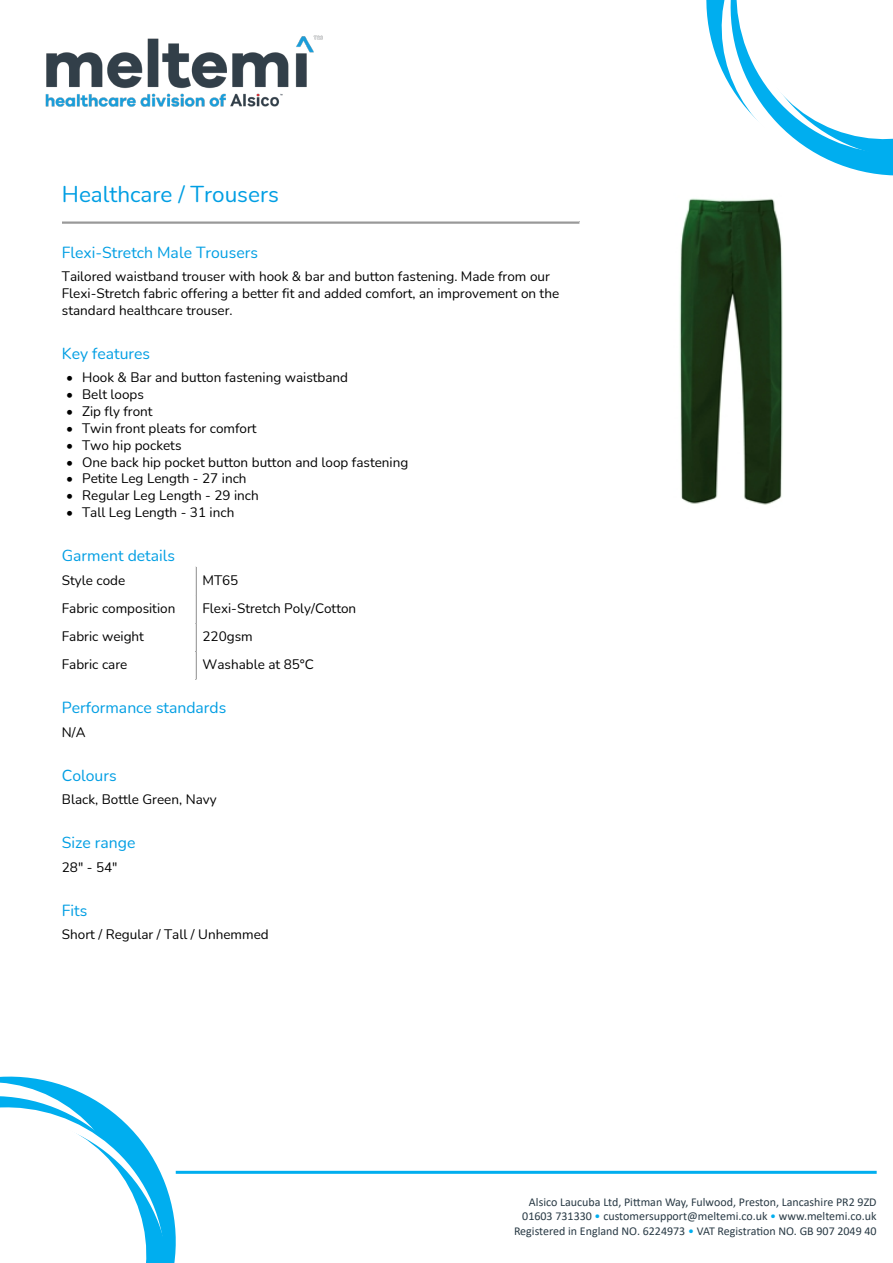
<style>
.page{position:relative;width:893px;height:1263px;background:#fff}
.page>*{position:absolute;margin:0;border:0;box-sizing:border-box;transform-origin:0 0}
.t1{font:22.5px "Nunito Regula";color:#009ee3}
.t2{font:15.75px "Nunito Regula";color:#009ee3}
.t3{font:13.5px/16.8px "Nunito Regula";color:#000}
.t4{font:12px "Calibri";color:#293a45}
.s1{color:#00aeef}
</style>
<div class="page">
<svg style="left:0;top:1076px;width:197px;height:187px"></svg>
<svg style="left:706px;top:0;width:187px;height:176px"></svg>
<hr style="left:176px;top:1171px;width:701px;height:3px;background:#00aeef">
<img style="left:45px;top:35px;width:278px;height:72px">
<hr style="left:62px;top:221px;width:517px;height:3px;background:#999">
<svg style="left:196px;top:567px;width:1px;height:112px"></svg>
<img style="left:679px;top:198px;width:104px;height:307px">
<h1 class="t1" style="left:62px;top:180px;width:219px">Healthcare / Trousers</h1>
<p class="t2" style="left:62px;top:242px;width:198px">Flexi-Stretch Male Trousers</p>
<p class="t3" style="left:62px;top:268px;width:499px">Tailored waistband trouser with hook &amp; bar and button fastening. Made from our<br>Flexi-Stretch fabric offering a better fit and added comfort, an improvement on the standard healthcare trouser.</p>
<p class="t2" style="left:62px;top:343px;width:90px">Key features</p>
<p class="t3" style="left:66px;top:369px;width:284px">• Hook &amp; Bar and button fastening waistband</p>
<p class="t3" style="left:66px;top:386px;width:79px">• Belt loops</p>
<p class="t3" style="left:66px;top:403px;width:88px">• Zip fly front</p>
<p class="t3" style="left:66px;top:420px;width:192px">• Twin front pleats for comfort</p>
<p class="t3" style="left:66px;top:437px;width:117px">• Two hip pockets</p>
<p class="t3" style="left:66px;top:454px;width:344px">• One back hip pocket button button and loop fastening</p>
<p class="t3" style="left:66px;top:470px;width:182px">• Petite Leg Length - 27 inch</p>
<p class="t3" style="left:66px;top:487px;width:194px">• Regular Leg Length - 29 inch</p>
<p class="t3" style="left:66px;top:504px;width:170px">• Tall Leg Length - 31 inch</p>
<p class="t2" style="left:62px;top:545px;width:115px">Garment details</p>
<p class="t3" style="left:62px;top:572px;width:65px">Style code</p>
<p class="t3" style="left:202px;top:572px;width:37px">MT65</p>
<p class="t3" style="left:62px;top:600px;width:115px">Fabric composition</p>
<p class="t3" style="left:202px;top:600px;width:155px">Flexi-Stretch Poly/Cotton</p>
<p class="t3" style="left:62px;top:628px;width:84px">Fabric weight</p>
<p class="t3" style="left:202px;top:628px;width:52px">220gsm</p>
<p class="t3" style="left:62px;top:656px;width:67px">Fabric care</p>
<p class="t3" style="left:202px;top:656px;width:113px">Washable at 85°C</p>
<p class="t2" style="left:62px;top:697px;width:166px">Performance standards</p>
<p class="t3" style="left:62px;top:724px;width:25px">N/A</p>
<p class="t2" style="left:62px;top:765px;width:56px">Colours</p>
<p class="t3" style="left:62px;top:791px;width:156px">Black, Bottle Green, Navy</p>
<p class="t2" style="left:62px;top:832px;width:75px">Size range</p>
<p class="t3" style="left:62px;top:859px;width:57px">28" - 54"</p>
<p class="t2" style="left:62px;top:900px;width:27px">Fits</p>
<p class="t3" style="left:62px;top:926px;width:208px">Short / Regular / Tall / Unhemmed</p>
<p class="t4" style="left:529px;top:1194px;width:349px">Alsico Laucuba Ltd, Pittman Way, Fulwood, Preston, Lancashire PR2 9ZD</p>
<p class="t4" style="left:522px;top:1208px;width:356px">01603 731330 <span class="s1">•</span> customersupport@meltemi.co.uk <span class="s1">•</span> www.meltemi.co.uk</p>
<p class="t4" style="left:514px;top:1222px;width:364px">Registered in England NO. 6224973 <span class="s1">•</span> VAT Registration NO. GB 907 2049 40</p>
</div>
